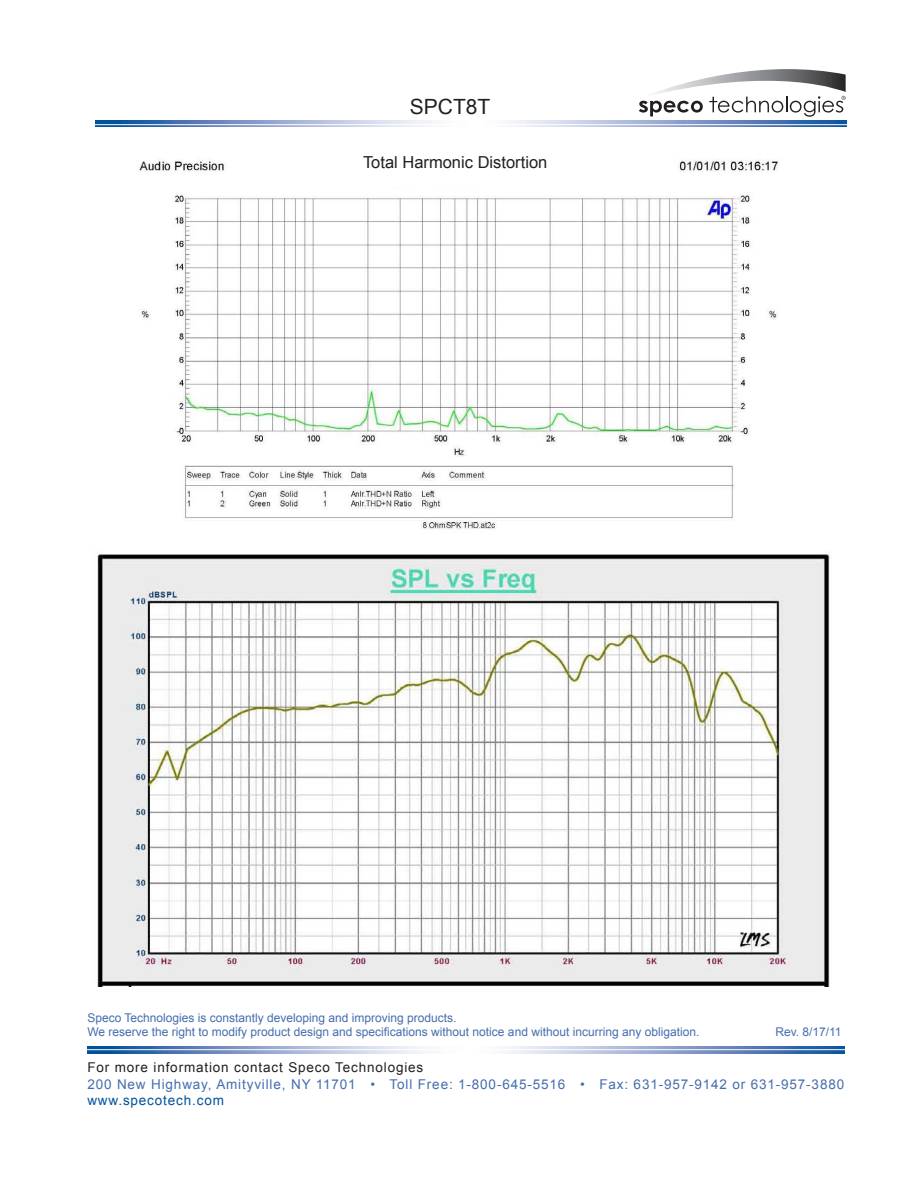
<style>
.page{position:relative;width:918px;height:1188px;background:#fff}
.page>*{position:absolute;margin:0;border:0;box-sizing:border-box;transform-origin:0 0}
.model_number{font:21px "Arial";color:#231f20}
.model_number-2{font:16.5px "Arial";color:#231f20}
.ADDRESS{font:13.5px "Arial";letter-spacing:.065em;color:#456dae}
.ADDRESS-2{font:13.5px "Arial";letter-spacing:.065em;color:#231f20}
.ADDRESS-3{font:13.5px "Arial";letter-spacing:.065em;color:#01529b}
.DISCLAIMER{font:12px "Arial";color:#456dae}
</style>
<div class="page">
<svg style="left:87px;top:1046px;width:757px;height:7px;background:#96add2"></svg>
<hr style="left:72px;top:1049px;width:846px;height:1px;background:#fff">
<svg style="left:95px;top:121px;width:752px;height:6px;background:#96add2"></svg>
<hr style="left:75px;top:124px;width:777px;height:1px;background:#fff">
<svg style="left:639px;top:69px;width:207px;height:48px"></svg>
<img style="left:139px;top:159px;width:640px;height:371px">
<div style="left:392px;top:162px;width:93px;height:24px;background:#fff"></div>
<img style="left:97px;top:553px;width:734px;height:434px">
<p class="model_number" style="left:410px;top:92px;width:82px">SPCT8T</p>
<p class="model_number-2" style="left:363px;top:151px;width:186px">Total Harmonic Distortion</p>
<p class="DISCLAIMER" style="left:87px;top:1010px;width:371px">Speco Technologies is constantly developing and improving products.</p>
<p class="DISCLAIMER" style="left:87px;top:1024px;width:614px">We reserve the right to modify product design and specifications without notice and without incurring any obligation.</p>
<p class="DISCLAIMER" style="left:775px;top:1024px;width:68px">Rev. 8/17/11</p>
<p class="ADDRESS-2" style="left:87px;top:1059px;width:338px">For more information contact Speco Technologies</p>
<p class="ADDRESS" style="left:87px;top:1075px;width:758px">200 New Highway, Amityville, NY 11701 • Toll Free: 1-800-645-5516 • Fax: 631-957-9142 or 631-957-3880</p>
<p class="ADDRESS-3" style="left:87px;top:1091px;width:138px">www.specotech.com</p>
</div>
